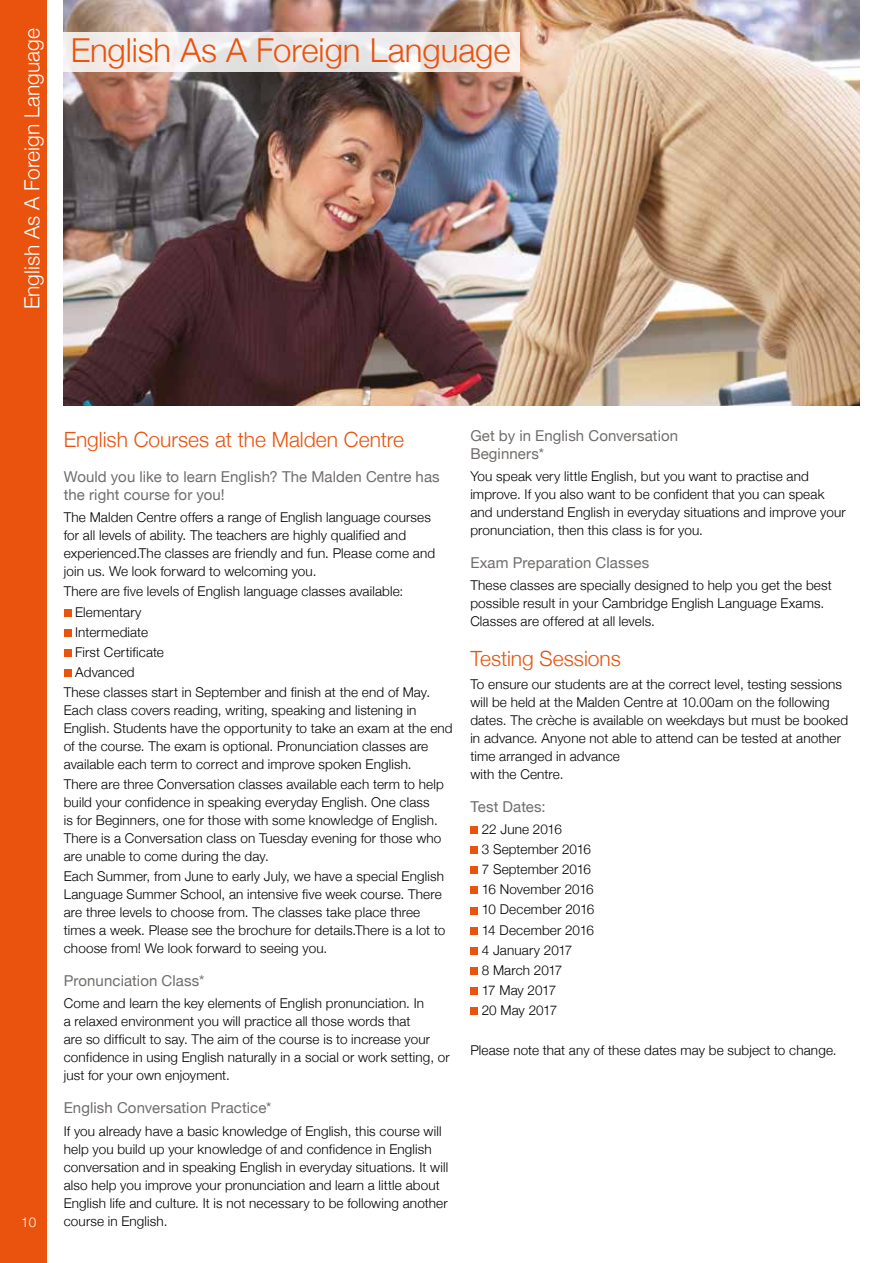
<style>
.page{position:relative;width:893px;height:1263px;background:#fff}
.page>*{position:absolute;margin:0;border:0;box-sizing:border-box;transform-origin:0 0}
.t1{font:300 33px "Helvetica Neue";letter-spacing:-.005em;color:#e9530e}
.t2{font:300 21px "Helvetica Neue";color:#e9530e}
.t3{font:300 21px "Helvetica Neue";color:#fff}
.t4{font:15px/18px "Helvetica Neue";letter-spacing:.005em;color:#706d6b}
.t5{font:300 13.5px/18px "Helvetica Neue";letter-spacing:.01em;color:#000}
.t6{font:300 13.5px "Helvetica Neue";color:#fff}
</style>
<div class="page">
<div style="left:0;top:0;width:47px;height:1263px;background:#e9530e"></div>
<img style="left:64px;top:0;width:796px;height:405px">
<div style="left:64px;top:609px;width:7px;height:7px;background:#e9530e"></div>
<div style="left:64px;top:629px;width:7px;height:8px;background:#e9530e"></div>
<div style="left:64px;top:649px;width:7px;height:8px;background:#e9530e"></div>
<div style="left:64px;top:669px;width:7px;height:8px;background:#e9530e"></div>
<div style="left:470px;top:826px;width:8px;height:8px;background:#e9530e"></div>
<div style="left:470px;top:846px;width:8px;height:8px;background:#e9530e"></div>
<div style="left:470px;top:866px;width:8px;height:8px;background:#e9530e"></div>
<div style="left:470px;top:886px;width:8px;height:8px;background:#e9530e"></div>
<div style="left:470px;top:907px;width:8px;height:7px;background:#e9530e"></div>
<div style="left:470px;top:927px;width:8px;height:7px;background:#e9530e"></div>
<div style="left:470px;top:947px;width:8px;height:8px;background:#e9530e"></div>
<div style="left:470px;top:967px;width:8px;height:8px;background:#e9530e"></div>
<div style="left:470px;top:987px;width:8px;height:8px;background:#e9530e"></div>
<div style="left:470px;top:1007px;width:8px;height:8px;background:#e9530e"></div>
<svg style="left:63px;top:32px;width:457px;height:39px;fill:#efebe8"></svg>
<h2 class="t3" style="left:15px;top:309px;width:282px;rotate:-90deg">English As A Foreign Language</h2>
<h1 class="t1" style="left:71px;top:24px;width:441px">English As A Foreign Language</h1>
<p class="t6" style="left:21px;top:1211px;width:17px">10</p>
<h2 class="t2" style="left:64px;top:422px;width:342px">English Courses at the Malden Centre</h2>
<p class="t4" style="left:64px;top:468px;width:377px">Would you like to learn English? The Malden Centre has the right course for you!</p>
<p class="t5" style="left:64px;top:507px;width:373px">The Malden Centre offers a range of English language courses for all levels of ability. The teachers are highly qualified and experienced.The classes are friendly and fun. Please come and join us. We look forward to welcoming you.</p>
<p class="t5" style="left:64px;top:582px;width:341px">There are five levels of English language classes available:</p>
<p class="t5" style="left:75px;top:602px;width:68px">Elementary</p>
<p class="t5" style="left:75px;top:622px;width:74px">Intermediate</p>
<p class="t5" style="left:75px;top:642px;width:90px">First Certificate</p>
<p class="t5" style="left:75px;top:662px;width:61px">Advanced</p>
<p class="t5" style="left:64px;top:682px;width:368px">These classes start in September and finish at the end of May.</p>
<p class="t5" style="left:64px;top:700px;width:390px">Each class covers reading, writing, speaking and listening in English. Students have the opportunity to take an exam at the end of the course. The exam is optional. Pronunciation classes are available each term to correct and improve spoken English.</p>
<p class="t5" style="left:64px;top:774px;width:381px">There are three Conversation classes available each term to help build your confidence in speaking everyday English. One class<br>is for Beginners, one for those with some knowledge of English.<br>There is a Conversation class on Tuesday evening for those who are unable to come during the day.</p>
<p class="t5" style="left:64px;top:866px;width:383px">Each Summer, from June to early July, we have a special English Language Summer School, an intensive five week course. There are three levels to choose from. The classes take place three times a week. Please see the brochure for details.There is a lot to choose from! We look forward to seeing you.</p>
<p class="t4" style="left:64px;top:973px;width:142px">Pronunciation Class*</p>
<p class="t5" style="left:64px;top:994px;width:387px">Come and learn the key elements of English pronunciation. In<br>a relaxed environment you will practice all those words that<br>are so difficult to say. The aim of the course is to increase your confidence in using English naturally in a social or work setting, or just for your own enjoyment.</p>
<p class="t4" style="left:64px;top:1100px;width:209px">English Conversation Practice*</p>
<p class="t5" style="left:64px;top:1121px;width:386px">If you already have a basic knowledge of English, this course will help you build up your knowledge of and confidence in English conversation and in speaking English in everyday situations. It will also help you improve your pronunciation and learn a little about English life and culture. It is not necessary to be following another course in English.</p>
<p class="t4" style="left:470px;top:427px;width:209px">Get by in English Conversation<br>Beginners*</p>
<p class="t5" style="left:470px;top:466px;width:377px">You speak very little English, but you want to practise and improve. If you also want to be confident that you can speak and understand English in everyday situations and improve your pronunciation, then this class is for you.</p>
<p class="t4" style="left:470px;top:555px;width:180px">Exam Preparation Classes</p>
<p class="t5" style="left:470px;top:575px;width:363px">These classes are specially designed to help you get the best possible result in your Cambridge English Language Exams.<br>Classes are offered at all levels.</p>
<h2 class="t2" style="left:470px;top:642px;width:152px">Testing Sessions</h2>
<p class="t5" style="left:470px;top:674px;width:379px">To ensure our students are at the correct level, testing sessions will be held at the Malden Centre at 10.00am on the following dates. The crèche is available on weekdays but must be booked in advance. Anyone not able to attend can be tested at another time arranged in advance<br>with the Centre.</p>
<p class="t4" style="left:470px;top:798px;width:77px">Test Dates:</p>
<p class="t5" style="left:482px;top:818px;width:114px;line-height:20.1px">22 June 2016<br>3 September 2016<br>7 September 2016<br>16 November 2016<br>10 December 2016<br>14 December 2016<br>4 January 2017<br>8 March 2017<br>17 May 2017<br>20 May 2017</p>
<p class="t5" style="left:470px;top:1040px;width:368px">Please note that any of these dates may be subject to change.</p>
</div>
